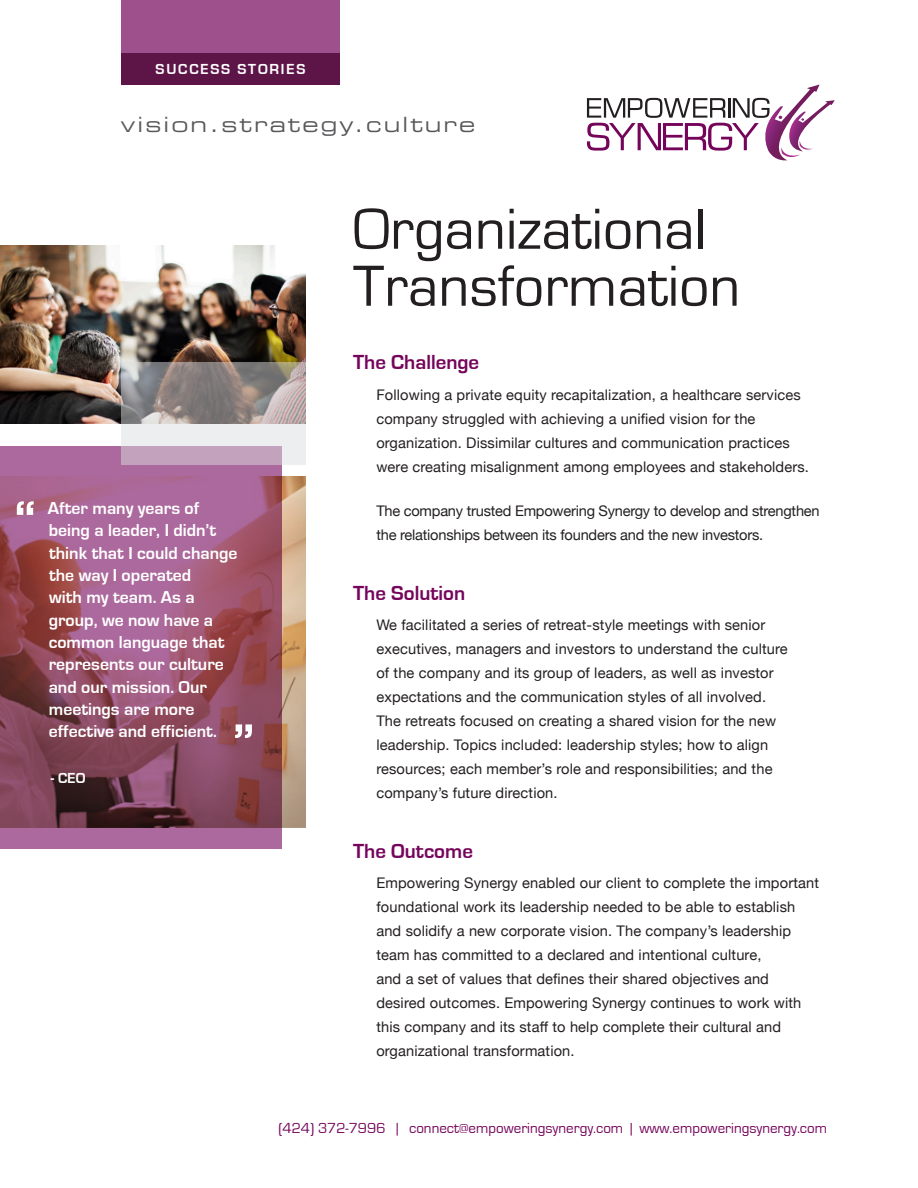
<style>
.page{position:relative;width:918px;height:1188px;background:#fff}
.page>*{position:absolute;margin:0;border:0;box-sizing:border-box;transform-origin:0 0}
.t1{font:60px/57px "Eurostile";color:#231f20}
.t2{font:700 58.2px "Eurostile";color:#fff}
.t3{font:700 21px "Eurostile";color:#75055b}
.t4{font:21px "Eurostile Extended Two";letter-spacing:.1em;color:#57585a}
.t5{font:700 17.85px/22.4px "Eurostile";color:#fff}
.t6{font:15px "Eurostile";color:#75055b}
.t7{font:700 15px "Eurostile";letter-spacing:.12em;color:#fff}
.t8{font:14.7px/24px "Helvetica Neue";letter-spacing:.01em;color:#231f20}
.t9{font:14.7px/24px "Helvetica Neue";letter-spacing:-.015em;color:#231f20}
</style>
<div class="page">
<img style="left:282px;top:476px;width:24px;height:351px">
<img style="left:0;top:245px;width:306px;height:178px">
<div style="left:121px;top:0;width:219px;height:85px;background:#9e508c"></div>
<svg style="left:0;top:446px;width:282px;height:403px;background:#94526f"></svg>
<svg style="left:121px;top:362px;width:185px;height:102px;background:#b1a7ab"></svg>
<div style="left:121px;top:53px;width:219px;height:32px;background:#5d1548"></div>
<svg style="left:587px;top:85px;width:248px;height:76px"></svg>
<p class="t7" style="left:156px;top:61px;width:151px">SUCCESS STORIES</p>
<p class="t4" style="left:121px;top:110px;width:356px">vision.strategy.culture</p>
<p class="t2" style="left:14px;top:490px;width:23px">“</p>
<p class="t5" style="left:48px;top:497px;width:191px">After many years of being a leader, I didn’t think that I could change the way I operated<br>with my team. As a group, we now have a common language that represents our culture and our mission. Our meetings are more effective and efficient.</p>
<p class="t2" style="left:232px;top:712px;width:23px">”</p>
<p class="t7" style="left:51px;top:770px;width:36px">- CEO</p>
<p class="t1" style="left:353px;top:202px;width:389px">Organizational<br>Transformation</p>
<p class="t3" style="left:353px;top:351px;width:128px">The Challenge</p>
<p class="t8" style="left:376px;top:384px;width:434px">Following a private equity recapitalization, a healthcare services company struggled with achieving a unified vision for the organization. Dissimilar cultures and communication practices were creating misalignment among employees and stakeholders.</p>
<p class="t9" style="left:376px;top:500px;width:445px">The company trusted Empowering Synergy to develop and strengthen the relationships between its founders and the new investors.</p>
<p class="t3" style="left:353px;top:581px;width:114px">The Solution</p>
<p class="t8" style="left:376px;top:614px;width:413px">We facilitated a series of retreat-style meetings with senior executives, managers and investors to understand the culture of the company and its group of leaders, as well as investor expectations and the communication styles of all involved.<br>The retreats focused on creating a shared vision for the new leadership. Topics included: leadership styles; how to align resources; each member’s role and responsibilities; and the company’s future direction.</p>
<p class="t3" style="left:353px;top:839px;width:121px">The Outcome</p>
<p class="t8" style="left:376px;top:872px;width:444px">Empowering Synergy enabled our client to complete the important foundational work its leadership needed to be able to establish and solidify a new corporate vision. The company’s leadership team has committed to a declared and intentional culture,<br>and a set of values that defines their shared objectives and desired outcomes. Empowering Synergy continues to work with this company and its staff to help complete their cultural and organizational transformation.</p>
<p class="t6" style="left:278px;top:1120px;width:550px">(424) 372-7996 | connect@empoweringsynergy.com | www.empoweringsynergy.com</p>
</div>
